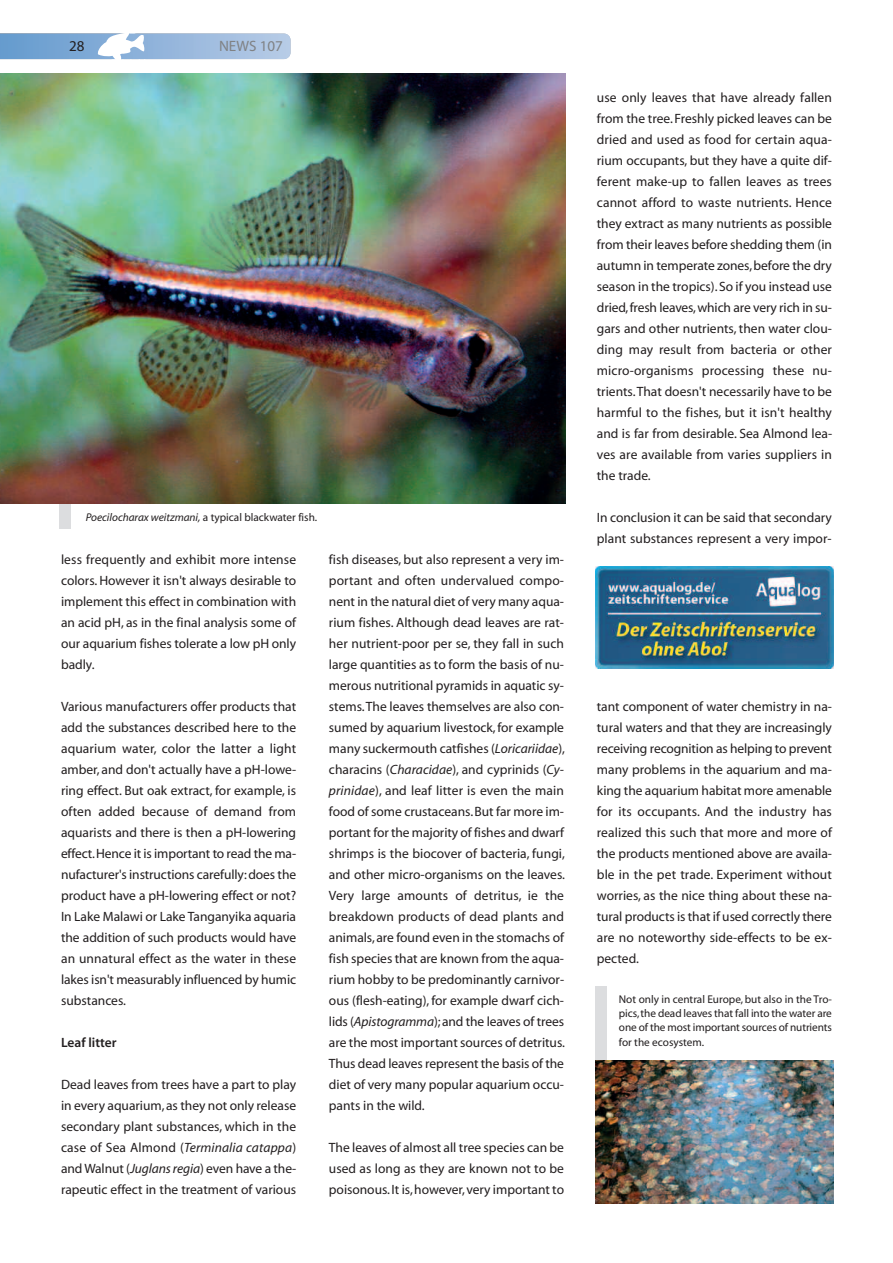
<style>
.page{position:relative;width:893px;height:1263px;background:#fff}
.page>*{position:absolute;margin:0;border:0;box-sizing:border-box;transform-origin:0 0}
.t1{font:15px "Myriad MM 412 wt 601 wd";color:#808285}
.t2{font:15px "Myriad MM 412 wt 601 wd";color:#231f20}
.t3{font:13.5px/21px "Myriad MM 412 wt 601 wd";color:#231f20;text-align:justify}
.t4{font:13.5px "Myriad MM 565 wt 600 wd";color:#231f20}
.t5{font:11.25px/14.2px "Myriad MM 412 wt 601 wd";letter-spacing:-.01em;color:#231f20;text-align:justify}
.t6{font:11.25px "Myriad MM It 412 wt 601 wd";color:#231f20}
.s1{font-family:"Myriad MM 412 wt 601 wd"}
.s2{font-family:"Myriad MM It 412 wt 601 wd"}
</style>
<div class="page">
<svg style="left:0;top:33px;width:291px;height:27px;background:#9dbcde"></svg>
<img style="left:595px;top:567px;width:238px;height:101px">
<div style="left:60px;top:486px;width:11px;height:43px;background:#dcdddf"></div>
<img style="left:0;top:73px;width:566px;height:431px">
<div style="left:595px;top:986px;width:12px;height:91px;background:#dcdddf"></div>
<img style="left:595px;top:1061px;width:238px;height:142px">
<p class="t2" style="left:69px;top:41px;width:17px">28</p>
<p class="t1" style="left:219px;top:41px;width:65px">NEWS 107</p>
<p class="t6" style="left:86px;top:513px;width:233px">Poecilocharax weitzmani, <span class="s1">a typical blackwater fish.</span></p>
<p class="t3" style="left:61px;top:550px;width:237px">less frequently and exhibit more intense colors.However it isn't always desirable to implement this effect in combination with an acid pH, as in the final analysis some of our aquarium fishes tolerate a low pH only badly.</p>
<p class="t3" style="left:61px;top:697px;width:237px">Various manufacturers offer products that add the substances described here to the aquarium water, color the latter a light amber, and don't actually have a pH-lowe&shy;ring effect. But oak extract, for example, is often added because of demand from aquarists and there is then a pH-lowering effect.Hence it is important to read the ma&shy;nufacturer's instructions carefully:does the product have a pH-lowering effect or not?<br>In Lake Malawi or Lake Tanganyika aquaria the addition of such products would have an unnatural effect as the water in these lakes isn't measurably influenced by humic substances.</p>
<p class="t4" style="left:61px;top:1037px;width:57px">Leaf litter</p>
<p class="t3" style="left:61px;top:1075px;width:237px">Dead leaves from trees have a part to play in every aquarium,as they not only release secondary plant substances, which in the case of Sea Almond (<span class="s2">Terminalia catappa</span>) andWalnut (<span class="s2">Juglansregia</span>) even have a the&shy;rapeutic effect in the treatment of various</p>
<p class="t3" style="left:329px;top:550px;width:238px">fish diseases, but also represent a very im&shy;portant and often undervalued compo&shy;nent in the natural diet of very many aqua&shy;rium fishes. Although dead leaves are rat&shy;her nutrient-poor per se, they fall in such large quantities as to form the basis of nu&shy;merous nutritional pyramids in aquatic sy&shy;stems.The leaves themselves are also con&shy;sumed by aquarium livestock,for example many suckermouth catfishes (<span class="s2">Loricariidae</span>), characins (<span class="s2">Characidae</span>), and cyprinids (<span class="s2">Cy&shy;prinidae</span>), and leaf litter is even the main food of some crustaceans.But far more im&shy;portant for the majority of fishes and dwarf shrimps is the biocover of bacteria, fungi, and other micro-organisms on the leaves.<br>Very large amounts of detritus, ie the breakdown products of dead plants and animals,are found even in the stomachs of fish species that are known from the aqua&shy;rium hobby to be predominantly carnivor&shy;ous (flesh-eating), for example dwarf cich&shy;lids (<span class="s2">Apistogramma</span>);and the leaves of trees are the most important sources of detritus.<br>Thus dead leaves represent the basis of the diet of very many popular aquarium occu&shy;pants in the wild.</p>
<p class="t3" style="left:329px;top:1138px;width:237px">The leaves of almost all tree species can be used as long as they are known not to be poisonous.It is,however,very important to</p>
<p class="t3" style="left:597px;top:88px;width:237px">use only leaves that have already fallen from the tree. Freshly picked leaves can be dried and used as food for certain aqua&shy;rium occupants, but they have a quite dif&shy;ferent make-up to fallen leaves as trees cannot afford to waste nutrients. Hence they extract as many nutrients as possible from their leaves before shedding them (in autumn in temperate zones,before the dry season in the tropics).So if you instead use dried,fresh leaves,which are very rich in su&shy;gars and other nutrients, then water clou&shy;ding may result from bacteria or other micro-organisms processing these nu&shy;trients.That doesn't necessarily have to be harmful to the fishes, but it isn't healthy and is far from desirable. Sea Almond lea&shy;ves are available from varies suppliers in the trade.</p>
<p class="t3" style="left:597px;top:508px;width:237px">In conclusion it can be said that secondary plant substances represent a very impor-</p>
<p class="t3" style="left:597px;top:697px;width:237px">tant component of water chemistry in na&shy;tural waters and that they are increasingly receiving recognition as helping to prevent many problems in the aquarium and ma&shy;king the aquarium habitat more amenable for its occupants. And the industry has realized this such that more and more of the products mentioned above are availa&shy;ble in the pet trade. Experiment without worries, as the nice thing about these na&shy;tural products is that if used correctly there are no noteworthy side-effects to be ex&shy;pected.</p>
<p class="t5" style="left:619px;top:993px;width:215px">Not only in central Europe, but also in the Tro&shy;pics,the dead leaves that fall into the water are one of the most important sources of nutrients for the ecosystem.</p>
</div>
